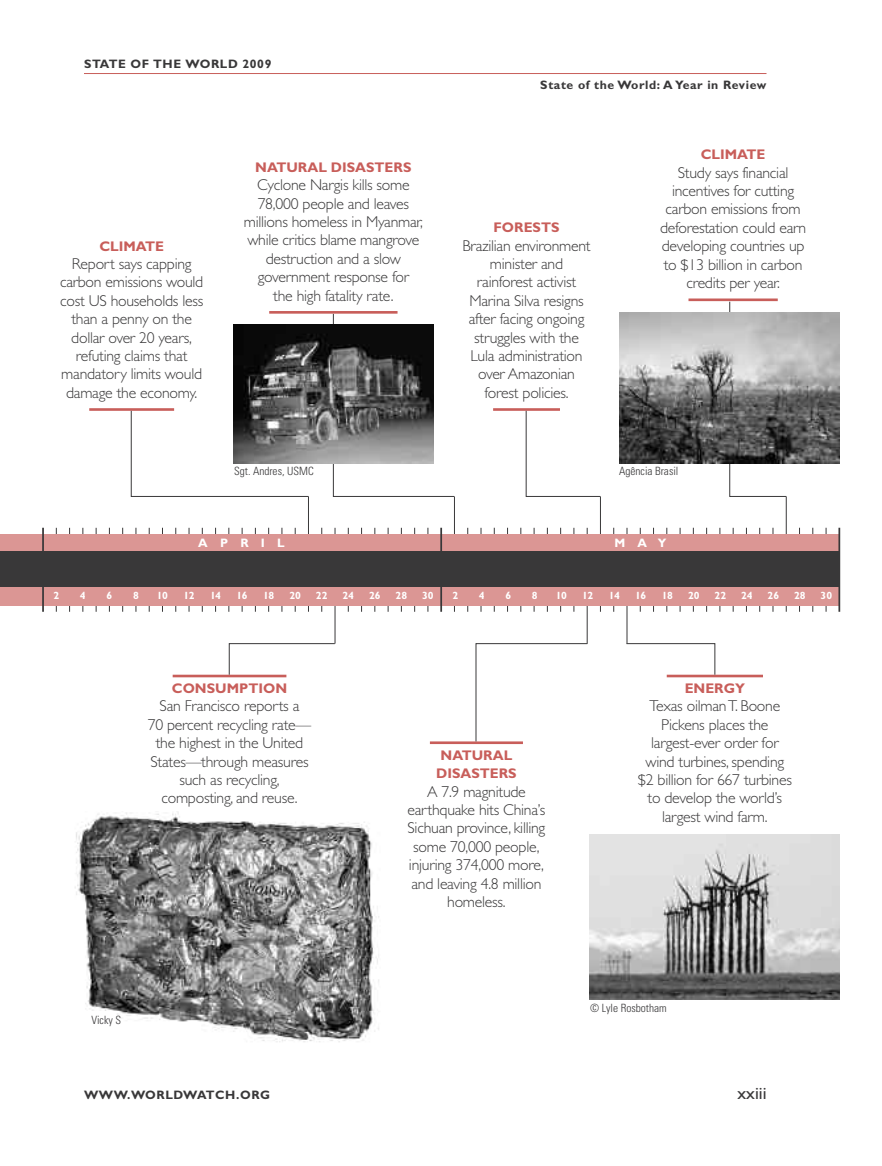
<style>
.page{position:relative;width:882px;height:1166px;background:#fff}
.page>*{position:absolute;margin:0;border:0;box-sizing:border-box;transform-origin:0 0}
.t1{font:17.5px "Gill Sans";color:#393839}
.t2{font:300 15.75px/18.4px "Gill Sans";letter-spacing:-.015em;color:#393839;text-align:center}
.t3{font:700 14px/18.4px "Gill Sans";color:#c85e5a;text-align:center}
.t4{font:700 12.25px "Gill Sans";letter-spacing:.05em;color:#393839}
.t5{font:700 12.25px "Gill Sans";letter-spacing:1em;color:#fff}
.t6{font:300 condensed 11.38px "Univers";color:#393839}
.t7{font:700 10.5px "Gill Sans";color:#fff}
</style>
<div class="page">
<hr style="left:56px;top:528px;width:1px;height:83px;background:#393839">
<hr style="left:84px;top:73px;width:682px;height:1px;background:#c85e5a">
<hr style="left:69px;top:528px;width:1px;height:84px;background:#393839">
<hr style="left:83px;top:528px;width:1px;height:84px;background:#393839">
<hr style="left:96px;top:528px;width:1px;height:84px;background:#393839">
<hr style="left:109px;top:528px;width:1px;height:83px;background:#393839">
<hr style="left:122px;top:528px;width:1px;height:83px;background:#393839">
<hr style="left:136px;top:528px;width:1px;height:84px;background:#393839">
<hr style="left:149px;top:528px;width:1px;height:83px;background:#393839">
<hr style="left:162px;top:528px;width:1px;height:84px;background:#393839">
<hr style="left:175px;top:528px;width:1px;height:84px;background:#393839">
<hr style="left:189px;top:528px;width:1px;height:83px;background:#393839">
<hr style="left:202px;top:528px;width:1px;height:84px;background:#393839">
<hr style="left:215px;top:528px;width:1px;height:84px;background:#393839">
<hr style="left:229px;top:528px;width:1px;height:84px;background:#393839">
<hr style="left:242px;top:528px;width:1px;height:84px;background:#393839">
<hr style="left:255px;top:528px;width:1px;height:83px;background:#393839">
<hr style="left:268px;top:528px;width:1px;height:84px;background:#393839">
<hr style="left:282px;top:528px;width:1px;height:84px;background:#393839">
<hr style="left:295px;top:528px;width:1px;height:84px;background:#393839">
<hr style="left:308px;top:496px;width:1px;height:115px;background:#393839">
<hr style="left:321px;top:528px;width:1px;height:84px;background:#393839">
<hr style="left:335px;top:528px;width:1px;height:115px;background:#393839">
<hr style="left:348px;top:528px;width:1px;height:83px;background:#393839">
<hr style="left:361px;top:528px;width:1px;height:84px;background:#393839">
<hr style="left:375px;top:528px;width:1px;height:84px;background:#393839">
<hr style="left:388px;top:528px;width:1px;height:84px;background:#393839">
<hr style="left:401px;top:528px;width:1px;height:83px;background:#393839">
<hr style="left:414px;top:528px;width:1px;height:84px;background:#393839">
<hr style="left:428px;top:528px;width:1px;height:83px;background:#393839">
<hr style="left:454px;top:496px;width:1px;height:116px;background:#393839">
<hr style="left:467px;top:528px;width:1px;height:84px;background:#393839">
<hr style="left:481px;top:528px;width:1px;height:84px;background:#393839">
<hr style="left:494px;top:528px;width:1px;height:83px;background:#393839">
<hr style="left:507px;top:528px;width:1px;height:83px;background:#393839">
<hr style="left:521px;top:528px;width:1px;height:84px;background:#393839">
<hr style="left:534px;top:528px;width:1px;height:83px;background:#393839">
<hr style="left:547px;top:528px;width:1px;height:84px;background:#393839">
<hr style="left:560px;top:528px;width:1px;height:84px;background:#393839">
<hr style="left:574px;top:528px;width:1px;height:83px;background:#393839">
<hr style="left:587px;top:528px;width:1px;height:115px;background:#393839">
<hr style="left:600px;top:496px;width:1px;height:116px;background:#393839">
<hr style="left:613px;top:528px;width:1px;height:84px;background:#393839">
<hr style="left:627px;top:528px;width:1px;height:115px;background:#393839">
<hr style="left:640px;top:528px;width:1px;height:83px;background:#393839">
<hr style="left:653px;top:528px;width:1px;height:84px;background:#393839">
<hr style="left:667px;top:528px;width:1px;height:84px;background:#393839">
<hr style="left:680px;top:528px;width:1px;height:84px;background:#393839">
<hr style="left:693px;top:528px;width:1px;height:83px;background:#393839">
<hr style="left:706px;top:528px;width:1px;height:84px;background:#393839">
<hr style="left:720px;top:528px;width:1px;height:83px;background:#393839">
<hr style="left:733px;top:528px;width:1px;height:83px;background:#393839">
<hr style="left:746px;top:528px;width:1px;height:84px;background:#393839">
<hr style="left:759px;top:528px;width:1px;height:84px;background:#393839">
<hr style="left:773px;top:528px;width:1px;height:84px;background:#393839">
<hr style="left:786px;top:496px;width:1px;height:115px;background:#393839">
<hr style="left:799px;top:528px;width:1px;height:84px;background:#393839">
<hr style="left:813px;top:528px;width:1px;height:84px;background:#393839">
<hr style="left:826px;top:528px;width:1px;height:83px;background:#393839">
<div style="left:0;top:534px;width:840px;height:72px;background:#db9694"></div>
<div style="left:0;top:551px;width:840px;height:35px;background:#393839"></div>
<hr style="left:440px;top:528px;width:2px;height:84px;background:#393839">
<hr style="left:838px;top:528px;width:2px;height:84px;background:#393839">
<hr style="left:42px;top:528px;width:2px;height:84px;background:#393839">
<hr style="left:89px;top:408px;width:85px;height:3px;background:#c85e5a">
<hr style="left:689px;top:298px;width:89px;height:3px;background:#c85e5a">
<hr style="left:173px;top:674px;width:113px;height:3px;background:#c85e5a">
<hr style="left:430px;top:741px;width:93px;height:3px;background:#c85e5a">
<hr style="left:667px;top:674px;width:96px;height:3px;background:#c85e5a">
<img style="left:75px;top:812px;width:304px;height:230px">
<svg style="left:229px;top:643px;width:106px;height:32px"></svg>
<img style="left:590px;top:834px;width:250px;height:165px">
<svg style="left:476px;top:643px;width:112px;height:99px"></svg>
<svg style="left:626px;top:643px;width:89px;height:32px"></svg>
<hr style="left:493px;top:408px;width:67px;height:3px;background:#c85e5a">
<svg style="left:131px;top:410px;width:178px;height:87px"></svg>
<svg style="left:729px;top:301px;width:58px;height:196px"></svg>
<img style="left:620px;top:313px;width:219px;height:150px">
<svg style="left:526px;top:410px;width:75px;height:87px"></svg>
<svg style="left:333px;top:314px;width:122px;height:183px"></svg>
<hr style="left:269px;top:311px;width:129px;height:3px;background:#c85e5a">
<img style="left:234px;top:324px;width:199px;height:139px">
<p class="t4" style="left:84px;top:59px;width:189px">STATE OF THE WORLD 2009</p>
<p class="t3" style="left:99px;top:238px;width:66px">CLIMATE</p>
<p class="t2" style="left:60px;top:256px;width:145px">Report says capping carbon emissions would cost US households less than a penny on the dollar over 20 years, refuting claims that mandatory limits would damage the economy.</p>
<p class="t3" style="left:255px;top:159px;width:158px">NATURAL DISASTERS</p>
<p class="t2" style="left:244px;top:177px;width:181px">Cyclone Nargis kills some<br>78,000 people and leaves millions homeless in Myanmar, while critics blame mangrove destruction and a slow government response for<br>the high fatality rate.</p>
<p class="t6" style="left:234px;top:467px;width:81px">Sgt. Andres, USMC</p>
<p class="t4" style="left:540px;top:80px;width:228px">State of the World: A Year in Review</p>
<p class="t3" style="left:494px;top:219px;width:68px">FORESTS</p>
<p class="t2" style="left:462px;top:238px;width:130px">Brazilian environment minister and rainforest activist<br>Marina Silva resigns after facing ongoing struggles with the<br>Lula administration over Amazonian forest policies.</p>
<p class="t3" style="left:701px;top:147px;width:66px">CLIMATE</p>
<p class="t2" style="left:660px;top:165px;width:148px">Study says financial incentives for cutting carbon emissions from deforestation could earn developing countries up to $13 billion in carbon credits per year.</p>
<p class="t6" style="left:619px;top:467px;width:61px">Agência Brasil</p>
<p class="t5" style="left:198px;top:538px;width:88px">APRIL</p>
<p class="t5" style="left:614px;top:538px;width:54px">MAY</p>
<p class="t7" style="left:53px;top:591px;width:7px">2</p>
<p class="t7" style="left:80px;top:591px;width:7px">4</p>
<p class="t7" style="left:107px;top:591px;width:7px">6</p>
<p class="t7" style="left:133px;top:591px;width:7px">8</p>
<p class="t7" style="left:157px;top:591px;width:13px">10</p>
<p class="t7" style="left:183px;top:591px;width:13px">12</p>
<p class="t7" style="left:210px;top:591px;width:13px">14</p>
<p class="t7" style="left:237px;top:591px;width:13px">16</p>
<p class="t7" style="left:263px;top:591px;width:13px">18</p>
<p class="t7" style="left:289px;top:591px;width:13px">20</p>
<p class="t7" style="left:316px;top:591px;width:13px">22</p>
<p class="t7" style="left:342px;top:591px;width:13px">24</p>
<p class="t7" style="left:369px;top:591px;width:13px">26</p>
<p class="t7" style="left:396px;top:591px;width:13px">28</p>
<p class="t7" style="left:422px;top:591px;width:13px">30</p>
<p class="t7" style="left:452px;top:591px;width:7px">2</p>
<p class="t7" style="left:479px;top:591px;width:7px">4</p>
<p class="t7" style="left:505px;top:591px;width:7px">6</p>
<p class="t7" style="left:532px;top:591px;width:7px">8</p>
<p class="t7" style="left:556px;top:591px;width:13px">10</p>
<p class="t7" style="left:582px;top:591px;width:13px">12</p>
<p class="t7" style="left:609px;top:591px;width:13px">14</p>
<p class="t7" style="left:635px;top:591px;width:13px">16</p>
<p class="t7" style="left:662px;top:591px;width:13px">18</p>
<p class="t7" style="left:688px;top:591px;width:13px">20</p>
<p class="t7" style="left:715px;top:591px;width:13px">22</p>
<p class="t7" style="left:741px;top:591px;width:13px">24</p>
<p class="t7" style="left:768px;top:591px;width:13px">26</p>
<p class="t7" style="left:794px;top:591px;width:13px">28</p>
<p class="t7" style="left:821px;top:591px;width:13px">30</p>
<p class="t3" style="left:172px;top:680px;width:117px">CONSUMPTION</p>
<p class="t2" style="left:148px;top:698px;width:165px">San Francisco reports a<br>70 percent recycling rate— the highest in the United<br>States—through measures such as recycling, composting, and reuse.</p>
<p class="t6" style="left:92px;top:1016px;width:31px">Vicky S</p>
<p class="t3" style="left:436px;top:747px;width:82px">NATURAL<br>DISASTERS</p>
<p class="t2" style="left:408px;top:783px;width:139px">A 7.9 magnitude earthquake hits China’s<br>Sichuan province, killing some 70,000 people, injuring 374,000 more, and leaving 4.8 million homeless.</p>
<p class="t3" style="left:685px;top:680px;width:62px">ENERGY</p>
<p class="t2" style="left:638px;top:698px;width:156px">Texas oilmanT. Boone<br>Pickens places the largest-ever order for wind turbines, spending $2 billion for 667 turbines to develop the world’s largest wind farm.</p>
<p class="t6" style="left:590px;top:1004px;width:78px">© Lyle Rosbotham</p>
<p class="t4" style="left:84px;top:1090px;width:188px">WWW.WORLDWATCH.ORG</p>
<p class="t1" style="left:738px;top:1086px;width:30px">xxiii</p>
</div>
